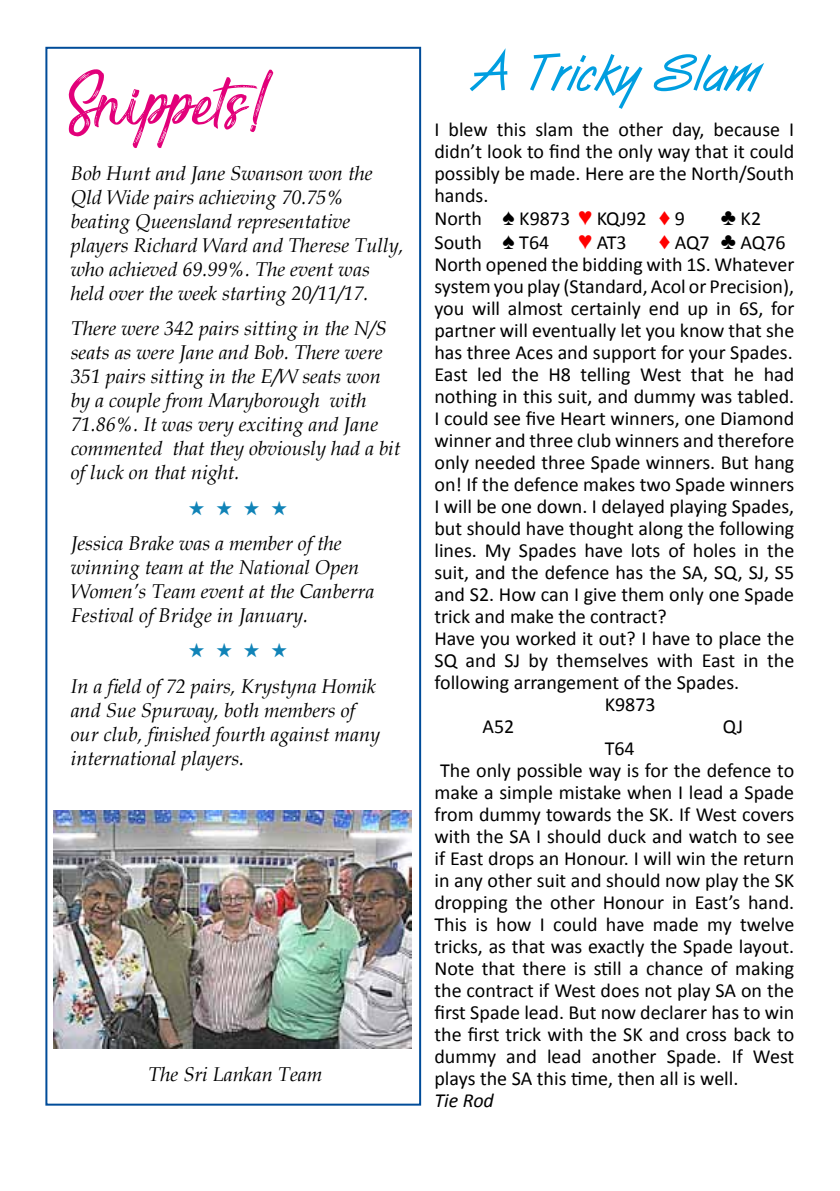
<style>
.page{position:relative;width:840px;height:1191px;background:#fff}
.page>*{position:absolute;margin:0;border:0;box-sizing:border-box;transform-origin:0 0}
.t1{font:96px "Sensations and Qualities";color:#e2007a}
.t2{font:700 52px "Surfer";color:#009ee0}
.t3{font:20px/22px "Calibri";color:#000}
.t4{font:italic 20px/24px "Book Antiqua";color:#000}
.t5{font:20px "Dixieland Normal";color:#1083b7}
.t6{font:italic 20px "Calibri";color:#000}
.s1{font-family:"Dixieland Normal";font-size:19.6px}
</style>
<div class="page">
<div style="left:45px;top:47px;width:376px;height:1058px;border:2px solid #004c99"></div>
<img style="left:54px;top:810px;width:357px;height:238px">
<h1 class="t1" style="left:69px;top:55px;width:207px">Snippets!</h1>
<p class="t4" style="left:71px;top:160px;width:334px">Bob Hunt and Jane Swanson won the Qld Wide pairs achieving 70.75% beating Queensland representative players Richard Ward and Therese Tully, who achieved 69.99%. The event was held over the week starting 20/11/17.</p>
<p class="t4" style="left:71px;top:316px;width:331px">There were 342 pairs sitting in the N/S seats as were Jane and Bob. There were 351 pairs sitting in the E/W seats won by a couple from Maryborough with 71.86%. It was very exciting and Jane commented that they obviously had a bit of luck on that night.</p>
<p class="t5" style="left:188px;top:498px;width:100px">H H H H</p>
<p class="t4" style="left:71px;top:530px;width:305px">Jessica Brake was a member of the winning team at the National Open<br>Women’s Team event at the Canberra<br>Festival of Bridge in January.</p>
<p class="t5" style="left:188px;top:641px;width:100px">H H H H</p>
<p class="t4" style="left:71px;top:673px;width:311px">In a field of 72 pairs, Krystyna Homik and Sue Spurway, both members of our club, finished fourth against many international players.</p>
<p class="t4" style="left:148px;top:1061px;width:175px">The Sri Lankan Team</p>
<h2 class="t2" style="left:471px;top:39px;width:288px">A Tricky Slam</h2>
<p class="t3" style="left:434px;top:118px;width:361px">I blew this slam the other day, because I didn’t look to find the only way that it could possibly be made. Here are the North/South hands.<br>North <span class="s1">«</span> K9873</p>
<p class="t3" style="left:596px;top:207px;width:51px">KQJ92</p>
<p class="t3" style="left:674px;top:207px;width:12px">9</p>
<p class="t3" style="left:740px;top:207px;width:22px">K2</p>
<p class="t3" style="left:434px;top:231px;width:116px">South <span class="s1">«</span> T64</p>
<p class="t3" style="left:596px;top:231px;width:31px">AT3</p>
<p class="t3" style="left:674px;top:231px;width:36px">AQ7</p>
<p class="t3" style="left:740px;top:231px;width:47px">AQ76</p>
<p class="t3" style="left:434px;top:253px;width:361px">North opened the bidding with 1S. Whatever</p>
<p class="t3" style="left:434px;top:275px;width:361px">system you play (Standard, Acol or Precision),</p>
<p class="t3" style="left:434px;top:297px;width:361px">you will almost certainly end up in 6S, for</p>
<p class="t3" style="left:434px;top:319px;width:361px">partner will eventually let you know that she</p>
<p class="t3" style="left:434px;top:341px;width:359px">has three Aces and support for your Spades.</p>
<p class="t3" style="left:434px;top:363px;width:361px">East led the H8 telling West that he had</p>
<p class="t3" style="left:434px;top:385px;width:361px">nothing in this suit, and dummy was tabled.</p>
<p class="t3" style="left:434px;top:407px;width:361px">I could see five Heart winners, one Diamond</p>
<p class="t3" style="left:434px;top:429px;width:361px">winner and three club winners and therefore</p>
<p class="t3" style="left:434px;top:451px;width:361px">only needed three Spade winners. But hang</p>
<p class="t3" style="left:434px;top:473px;width:361px">on! If the defence makes two Spade winners</p>
<p class="t3" style="left:434px;top:495px;width:361px">I will be one down. I delayed playing Spades,</p>
<p class="t3" style="left:434px;top:517px;width:361px">but should have thought along the following</p>
<p class="t3" style="left:434px;top:539px;width:361px">lines. My Spades have lots of holes in the</p>
<p class="t3" style="left:434px;top:561px;width:361px">suit, and the defence has the SA, SQ, SJ, S5</p>
<p class="t3" style="left:434px;top:583px;width:361px">and S2. How can I give them only one Spade</p>
<p class="t3" style="left:434px;top:605px;width:234px">trick and make the contract?</p>
<p class="t3" style="left:434px;top:627px;width:361px">Have you worked it out? I have to place the</p>
<p class="t3" style="left:434px;top:649px;width:361px">SQ and SJ by themselves with East in the</p>
<p class="t3" style="left:434px;top:671px;width:306px">following arrangement of the Spades.</p>
<p class="t3" style="left:604px;top:693px;width:52px">K9873</p>
<p class="t3" style="left:482px;top:715px;width:33px">A52</p>
<p class="t3" style="left:722px;top:715px;width:22px">QJ</p>
<p class="t3" style="left:434px;top:737px;width:361px;text-indent:170px">T64<br>The only possible way is for the defence to make a simple mistake when I lead a Spade from dummy towards the SK. If West covers with the SA I should duck and watch to see if East drops an Honour. I will win the return in any other suit and should now play the SK dropping the other Honour in East’s hand.<br>This is how I could have made my twelve tricks, as that was exactly the Spade layout.<br>Note that there is still a chance of making the contract if West does not play SA on the first Spade lead. But now declarer has to win the first trick with the SK and cross back to dummy and lead another Spade. If West plays the SA this time, then all is well.</p>
<p class="t6" style="left:434px;top:1086px;width:61px">Tie Rod</p>
</div>
